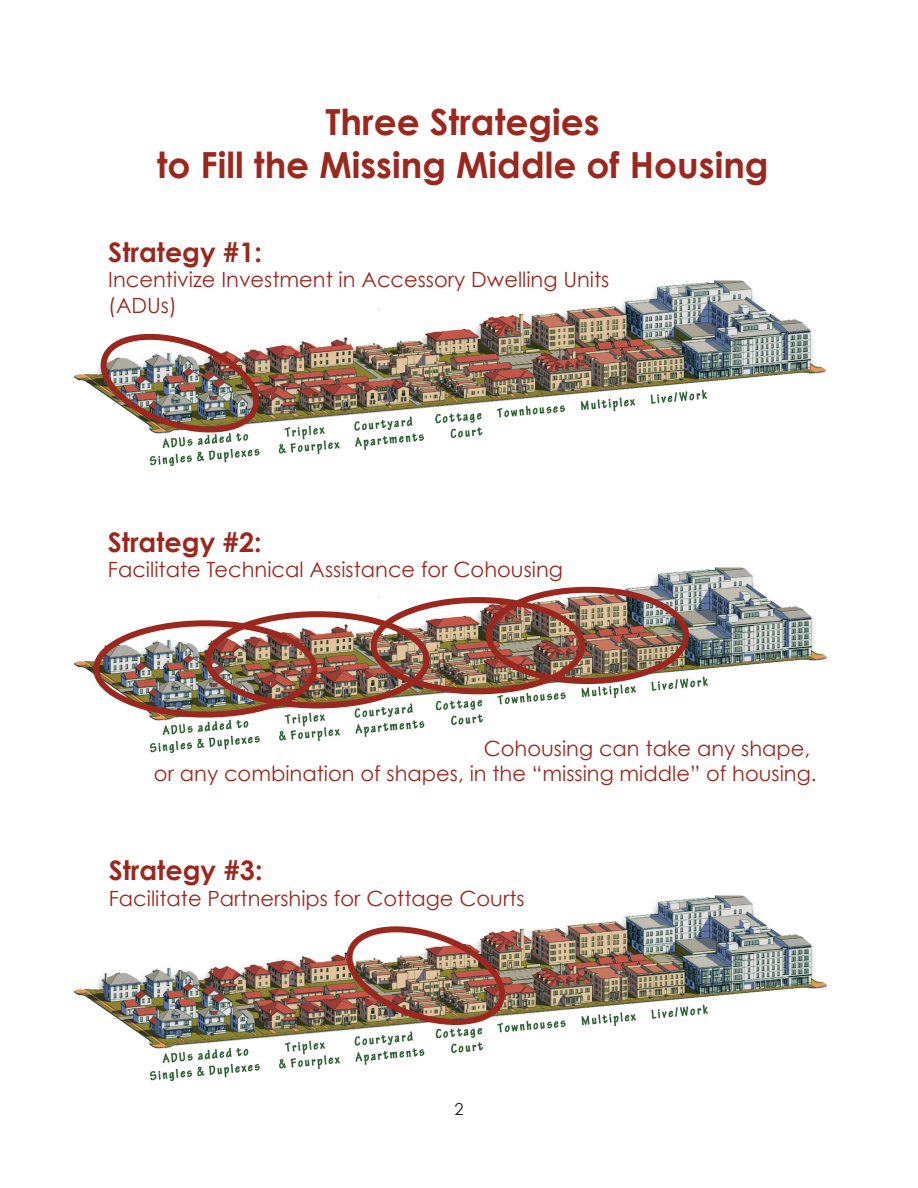
<style>
.page{position:relative;width:918px;height:1188px;background:#fff}
.page>*{position:absolute;margin:0;border:0;box-sizing:border-box;transform-origin:0 0}
.t1{font:700 36px "Century Gothic";color:#9b281f}
.t2{font:700 27px "Century Gothic";color:#9b281f}
.t3{font:21px "Century Gothic";color:#9b281f}
.t4{font:16.5px "Century Gothic";color:#231f20}
</style>
<div class="page">
<img style="left:74px;top:895px;width:753px;height:186px">
<img style="left:74px;top:567px;width:753px;height:186px">
<img style="left:74px;top:280px;width:752px;height:186px">
<img style="left:90px;top:330px;width:180px;height:114px">
<div style="left:371px;top:597px;width:214px;height:97px;border:6px solid #9b281f;border-radius:50%"></div>
<div style="left:205px;top:611px;width:225px;height:98px;border:6px solid #9b281f;border-radius:50%"></div>
<div style="left:93px;top:620px;width:224px;height:98px;border:6px solid #9b281f;border-radius:50%"></div>
<div style="left:486px;top:587px;width:203px;height:97px;border:6px solid #9b281f;border-radius:50%"></div>
<img style="left:336px;top:923px;width:180px;height:113px">
<p class="t1" style="left:326px;top:99px;width:276px">Three Strategies</p>
<p class="t1" style="left:157px;top:142px;width:613px">to Fill the Missing Middle of Housing</p>
<p class="t2" style="left:108px;top:235px;width:155px">Strategy #1:</p>
<p class="t3" style="left:108px;top:267px;width:503px">Incentivize Investment in Accessory Dwelling Units</p>
<p class="t3" style="left:108px;top:292px;width:70px">(ADUs)</p>
<p class="t2" style="left:108px;top:525px;width:155px">Strategy #2:</p>
<p class="t3" style="left:108px;top:557px;width:457px">Facilitate Technical Assistance for Cohousing</p>
<p class="t3" style="left:484px;top:736px;width:328px">Cohousing can take any shape,</p>
<p class="t3" style="left:154px;top:761px;width:664px">or any combination of shapes, in the “missing middle” of housing.</p>
<p class="t2" style="left:109px;top:854px;width:155px">Strategy #3:</p>
<p class="t3" style="left:109px;top:885px;width:417px">Facilitate Partnerships for Cottage Courts</p>
<p class="t4" style="left:454px;top:1099px;width:11px">2</p>
</div>
